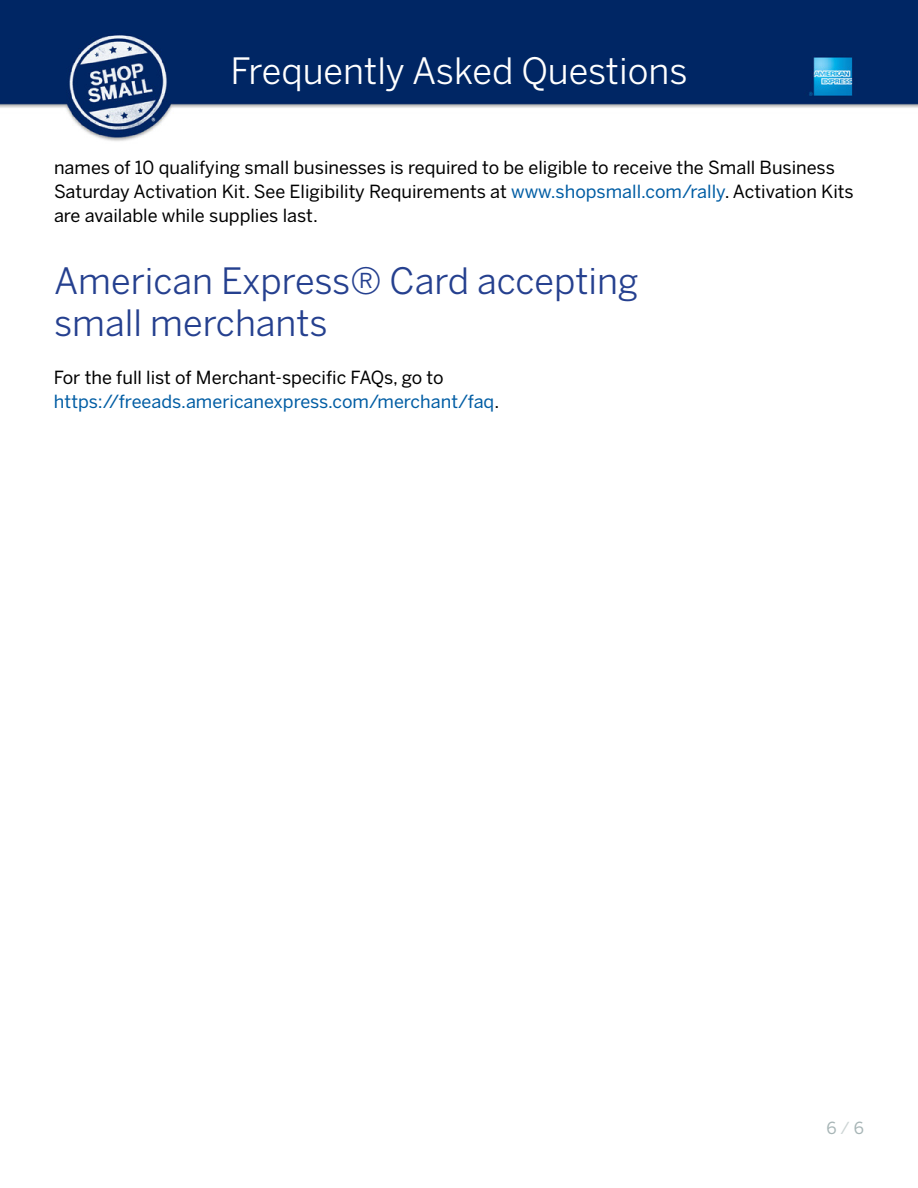
<style>
.page{position:relative;width:918px;height:1188px;background:#fff}
.page>*{position:absolute;margin:0;border:0;box-sizing:border-box;transform-origin:0 0}
.t1{font:36px/42px "Benton Sans";color:#25408f}
.t2{font:36px "Benton Sans";color:#fff}
.t3{font:18px/24px "Benton Sans";color:#000}
.t4{font:18px/24px "Benton Sans";color:#005da4}
.t5{font:16.5px "Benton Sans";color:#a7b5b6}
.s1{color:#005da4}
.s2{color:#000}
.s3{color:#cdd5d5}
</style>
<div class="page">
<img style="left:0;top:0;width:918px;height:141px">
<h1 class="t2" style="left:230px;top:50px;width:459px">Frequently Asked Questions</h1>
<p class="t3" style="left:54px;top:155px;width:801px">names of 10 qualifying small businesses is required to be eligible to receive the Small Business<br>Saturday Activation Kit. See Eligibility Requirements at <span class="s1">www.shopsmall.com/rally</span>. Activation Kits are available while supplies last.</p>
<h1 class="t1" style="left:54px;top:260px;width:586px">American Express® Card accepting small merchants</h1>
<p class="t4" style="left:54px;top:365px;width:447px"><span class="s2">For the full list of Merchant-specific FAQs, go to </span>https://freeads.americanexpress.com/merchant/faq<span class="s2">.</span></p>
<p class="t5" style="left:827px;top:1118px;width:39px">6 <span class="s3">/</span> 6</p>
</div>
